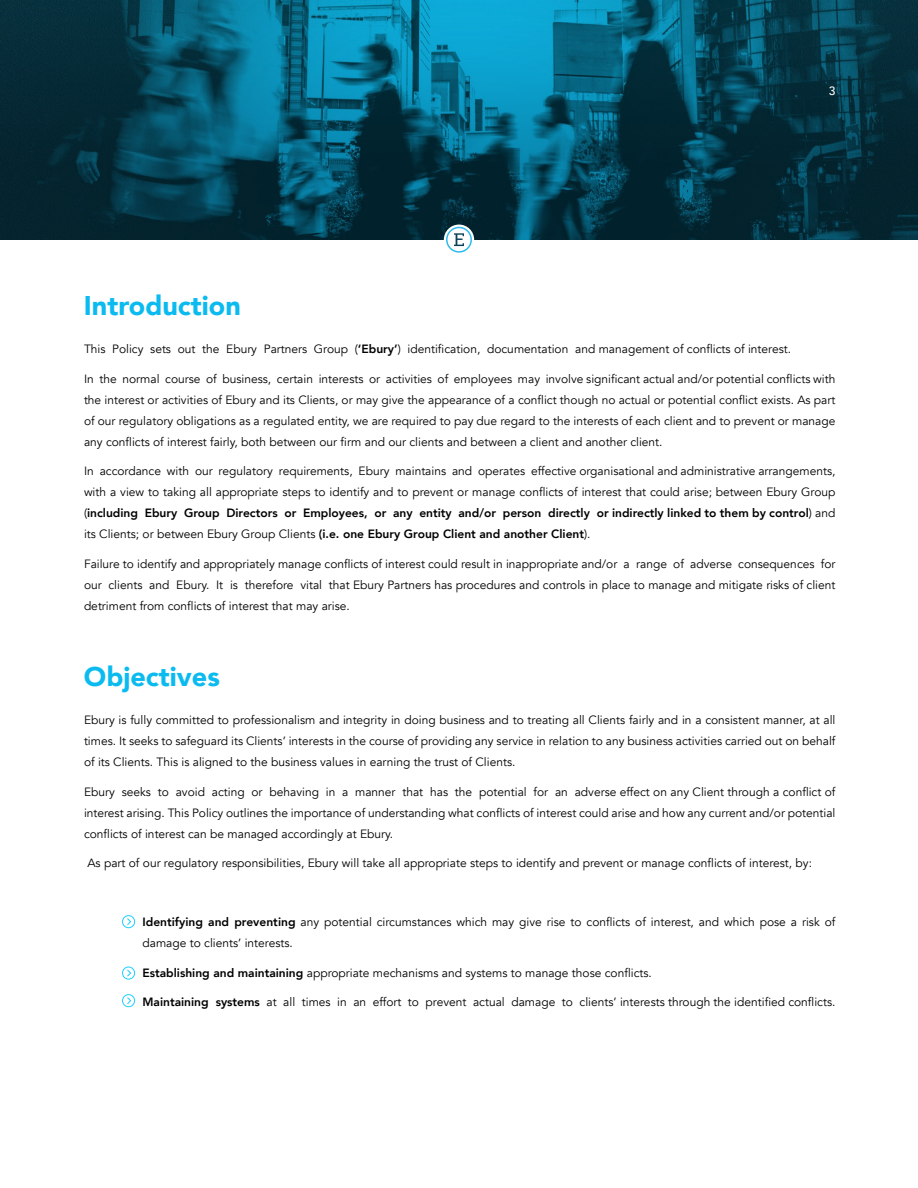
<style>
.page{position:relative;width:918px;height:1188px;background:#fff}
.page>*{position:absolute;margin:0;border:0;box-sizing:border-box;transform-origin:0 0}
.t1{font:900 27px "Avenir";color:#0bbbef}
.t2{font:12px/21px "Avenir";color:#000;text-align:justify}
.t3{font:500 12px "Avenir";color:#fff}
.s1{font-weight:800}
</style>
<div class="page">
<svg style="left:0;top:0;width:918px;height:240px"></svg>
<svg style="left:444px;top:225px;width:30px;height:30px"></svg>
<div style="left:446px;top:227px;width:26px;height:26px;border:2px solid #2dbbee;border-radius:50%"></div>
<svg style="left:454px;top:233px;width:10px;height:13px"></svg>
<svg style="left:122px;top:915px;width:13px;height:13px"></svg>
<svg style="left:122px;top:966px;width:13px;height:14px"></svg>
<svg style="left:122px;top:994px;width:13px;height:13px"></svg>
<h1 class="t1" style="left:84px;top:282px;width:158px">Introduction</h1>
<p class="t3" style="left:829px;top:80px;width:8px">3</p>
<p class="t2" style="left:84px;top:339px;width:709px">This Policy sets out the Ebury Partners Group (<span class="s1">‘Ebury’</span>) identification, documentation and management of conflicts of interest.</p>
<p class="t2" style="left:84px;top:369px;width:753px">In the normal course of business, certain interests or activities of employees may involve significant actual and/or potential conflicts with the interest or activities of Ebury and its Clients, or may give the appearance of a conflict though no actual or potential conflict exists. As part of our regulatory obligations as a regulated entity, we are required to pay due regard to the interests of each client and to prevent or manage any conflicts of interest fairly, both between our firm and our clients and between a client and another client.</p>
<p class="t2" style="left:84px;top:461px;width:753px">In accordance with our regulatory requirements, Ebury maintains and operates effective organisational and administrative arrangements, with a view to taking all appropriate steps to identify and to prevent or manage conflicts of interest that could arise; between Ebury Group (<span class="s1">including Ebury Group Directors or Employees, or any entity and/or person directly or indirectly linked to them by control</span>) and its Clients; or between Ebury Group Clients <span class="s1">(i.e. one Ebury Group Client and another Client</span>).</p>
<p class="t2" style="left:84px;top:554px;width:753px">Failure to identify and appropriately manage conflicts of interest could result in inappropriate and/or a range of adverse consequences for our clients and Ebury. It is therefore vital that Ebury Partners has procedures and controls in place to manage and mitigate risks of client detriment from conflicts of interest that may arise.</p>
<h1 class="t1" style="left:84px;top:653px;width:138px">Objectives</h1>
<p class="t2" style="left:84px;top:710px;width:753px">Ebury is fully committed to professionalism and integrity in doing business and to treating all Clients fairly and in a consistent manner, at all times. It seeks to safeguard its Clients’ interests in the course of providing any service in relation to any business activities carried out on behalf of its Clients. This is aligned to the business values in earning the trust of Clients.</p>
<p class="t2" style="left:84px;top:781px;width:753px">Ebury seeks to avoid acting or behaving in a manner that has the potential for an adverse effect on any Client through a conflict of interest arising. This Policy outlines the importance of understanding what conflicts of interest could arise and how any current and/or potential conflicts of interest can be managed accordingly at Ebury.</p>
<p class="t2" style="left:87px;top:853px;width:726px">As part of our regulatory responsibilities, Ebury will take all appropriate steps to identify and prevent or manage conflicts of interest, by:</p>
<p class="t2" style="left:142px;top:912px;width:694px"><span class="s1">Identifying and preventing</span> any potential circumstances which may give rise to conflicts of interest, and which pose a risk of damage to clients’ interests.</p>
<p class="t2" style="left:142px;top:962px;width:511px"><span class="s1">Establishing and maintaining</span> appropriate mechanisms and systems to manage those conflicts.</p>
<p class="t2" style="left:142px;top:992px;width:695px"><span class="s1">Maintaining systems</span> at all times in an effort to prevent actual damage to clients’ interests through the identified conflicts.</p>
</div>
